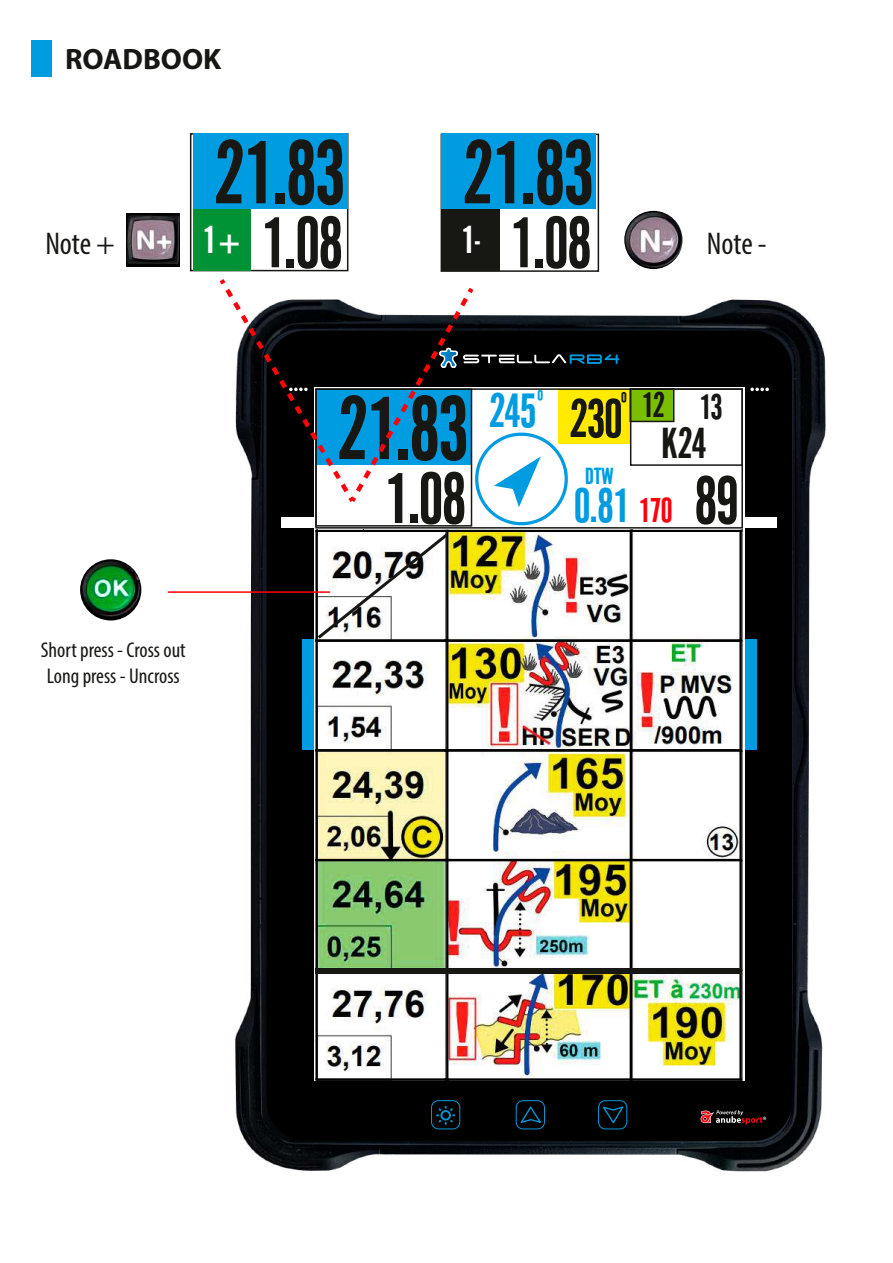
<style>
.page{position:relative;width:893px;height:1263px;background:#fff}
.page>*{position:absolute;margin:0;border:0;box-sizing:border-box;transform-origin:0 0}
.t1{font:86.25px "Gothic CG No 1";color:#171714}
.t2{font:69.3px "Gothic CG No 1";color:#171714}
.t3{font:46.5px "Gothic CG No 1";color:#009ce2}
.t4{font:42px "Gothic CG No 1";color:#171714}
.t5{font:37.95px "Gothic CG No 1";color:#fff}
.t6{font:33.3px "Gothic CG No 1";color:#ff010b}
.t7{font:condensed 31.5px "Myriad Pro";letter-spacing:-.005em;color:#171714}
.t8{font:700 29.55px "Myriad Pro";color:#171714}
.t9{font:22.95px "Gothic CG No 1";color:#009ce2}
.t10{font:22.95px "Gothic CG No 1";color:#171714}
.t11{font:22.65px "Gothic CG No 1";color:#009ce2}
.t12{font:condensed 21.45px/25.7px "Myriad Pro";color:#171714}
.s1{font-size:64.35px;color:#171714}
</style>
<div class="page">
<div style="left:31px;top:40px;width:21px;height:37px;background:#009ce2"></div>
<img style="left:189px;top:254px;width:637px;height:918px">
<div style="left:267px;top:331px;width:525px;height:810px;background:#000;border-radius:39px"></div>
<div style="left:314px;top:388px;width:431px;height:683px;background:#fff"></div>
<div style="left:431px;top:1100px;width:29px;height:29px;border:1px solid #0099d7;border-radius:7px"></div>
<div style="left:516px;top:1100px;width:29px;height:29px;border:1px solid #0099d7;border-radius:7px"></div>
<div style="left:598px;top:1100px;width:29px;height:29px;border:1px solid #0099d7;border-radius:7px"></div>
<svg style="left:603px;top:1106px;width:21px;height:18px"></svg>
<svg style="left:520px;top:1106px;width:21px;height:17px"></svg>
<svg style="left:436px;top:1106px;width:19px;height:19px"></svg>
<svg style="left:750px;top:388px;width:19px;height:3px"></svg>
<svg style="left:700px;top:1110px;width:66px;height:14px"></svg>
<div style="left:302px;top:639px;width:12px;height:111px;background:#009ce2"></div>
<div style="left:745px;top:639px;width:12px;height:111px;background:#009ce2"></div>
<div style="left:744px;top:517px;width:33px;height:11px;background:#fff"></div>
<div style="left:558px;top:389px;width:72px;height:54px;background:#ffea00"></div>
<div style="left:629px;top:388px;width:45px;height:34px;background:#7abe00;border:2px solid #171714"></div>
<img style="left:314px;top:530px;width:430px;height:551px">
<hr style="left:445px;top:530px;width:186px;height:2px;background:#000">
<hr style="left:630px;top:531px;width:2px;height:110px;background:#000">
<hr style="left:739px;top:531px;width:3px;height:110px;background:#000">
<hr style="left:631px;top:530px;width:109px;height:2px;background:#000">
<hr style="left:315px;top:641px;width:3px;height:109px;background:#000">
<hr style="left:446px;top:641px;width:2px;height:109px;background:#000">
<hr style="left:445px;top:639px;width:186px;height:3px;background:#000">
<hr style="left:630px;top:641px;width:2px;height:109px;background:#000">
<hr style="left:739px;top:641px;width:3px;height:109px;background:#000">
<hr style="left:631px;top:639px;width:109px;height:3px;background:#000">
<hr style="left:315px;top:750px;width:3px;height:110px;background:#000">
<hr style="left:446px;top:750px;width:2px;height:110px;background:#000">
<hr style="left:317px;top:749px;width:130px;height:2px;background:#000">
<hr style="left:445px;top:749px;width:186px;height:2px;background:#000">
<hr style="left:630px;top:750px;width:2px;height:110px;background:#000">
<hr style="left:739px;top:750px;width:3px;height:110px;background:#000">
<hr style="left:631px;top:749px;width:109px;height:2px;background:#000">
<hr style="left:315px;top:860px;width:3px;height:110px;background:#000">
<hr style="left:446px;top:860px;width:2px;height:110px;background:#000">
<hr style="left:317px;top:859px;width:130px;height:2px;background:#000">
<hr style="left:445px;top:859px;width:186px;height:2px;background:#000">
<hr style="left:630px;top:860px;width:2px;height:110px;background:#000">
<hr style="left:739px;top:860px;width:3px;height:110px;background:#000">
<hr style="left:631px;top:859px;width:109px;height:2px;background:#000">
<hr style="left:315px;top:970px;width:3px;height:109px;background:#000">
<hr style="left:446px;top:970px;width:2px;height:109px;background:#000">
<hr style="left:317px;top:1078px;width:130px;height:2px;background:#000">
<hr style="left:445px;top:1078px;width:186px;height:2px;background:#000">
<hr style="left:630px;top:970px;width:2px;height:109px;background:#000">
<hr style="left:739px;top:970px;width:3px;height:109px;background:#000">
<hr style="left:631px;top:1078px;width:109px;height:2px;background:#000">
<div style="left:630px;top:388px;width:113px;height:78px;border:2px solid #171714"></div>
<div style="left:315px;top:968px;width:427px;height:5px;background:#171714"></div>
<hr style="left:168px;top:591px;width:162px;height:2px;background:#ff010b">
<div style="left:441px;top:134px;width:158px;height:138px;background:#fff;border:2px solid #171714"></div>
<div style="left:190px;top:133px;width:158px;height:138px;background:#fff;border:2px solid #171714"></div>
<svg style="left:215px;top:274px;width:404px;height:368px"></svg>
<div style="left:193px;top:133px;width:154px;height:76px;background:#009ce2"></div>
<div style="left:441px;top:133px;width:155px;height:76px;background:#009ce2"></div>
<div style="left:193px;top:209px;width:57px;height:62px;background:#009336"></div>
<div style="left:442px;top:209px;width:58px;height:62px;background:#171714"></div>
<img style="left:80px;top:559px;width:61px;height:61px;border-radius:31px">
<img style="left:127px;top:213px;width:53px;height:53px">
<img style="left:624px;top:211px;width:58px;height:58px;border-radius:29px">
<h3 class="t8" style="left:65px;top:39px;width:158px">ROADBOOK</h3>
<h1 class="t1" style="left:215px;top:121px;width:131px">21.83</h1>
<h2 class="t2" style="left:261px;top:201px;width:82px">1.08</h2>
<h1 class="t1" style="left:464px;top:121px;width:131px">21.83</h1>
<h2 class="t2" style="left:510px;top:201px;width:82px">1.08</h2>
<h3 class="t5" style="left:203px;top:217px;width:41px">1+</h3>
<h3 class="t5" style="left:461px;top:217px;width:20px">1-</h3>
<h3 class="t7" style="left:45px;top:224px;width:71px">Note +</h3>
<h3 class="t7" style="left:707px;top:224px;width:61px">Note -</h3>
<p class="t9" style="left:536px;top:386px;width:9px">º</p>
<p class="t10" style="left:620px;top:387px;width:9px">º</p>
<h1 class="t1" style="left:338px;top:377px;width:385px">21.83 <sup>230</sup> <sup>12</sup> <sup>13</sup></h1>
<h3 class="t3" style="left:489px;top:383px;width:48px">245</h3>
<h3 class="t4" style="left:662px;top:418px;width:46px">K24</h3>
<p class="t12" style="left:41px;top:637px;width:146px">Short press - Cross out<br>Long press - Uncross</p>
<h2 class="t2" style="left:385px;top:457px;width:82px">1.08</h2>
<p class="t11" style="left:585px;top:462px;width:30px">DTW</p>
<h3 class="t6" style="left:639px;top:490px;width:100px">170 <span class="s1">89</span></h3>
<h3 class="t3" style="left:574px;top:478px;width:56px">0.81</h3>
</div>
